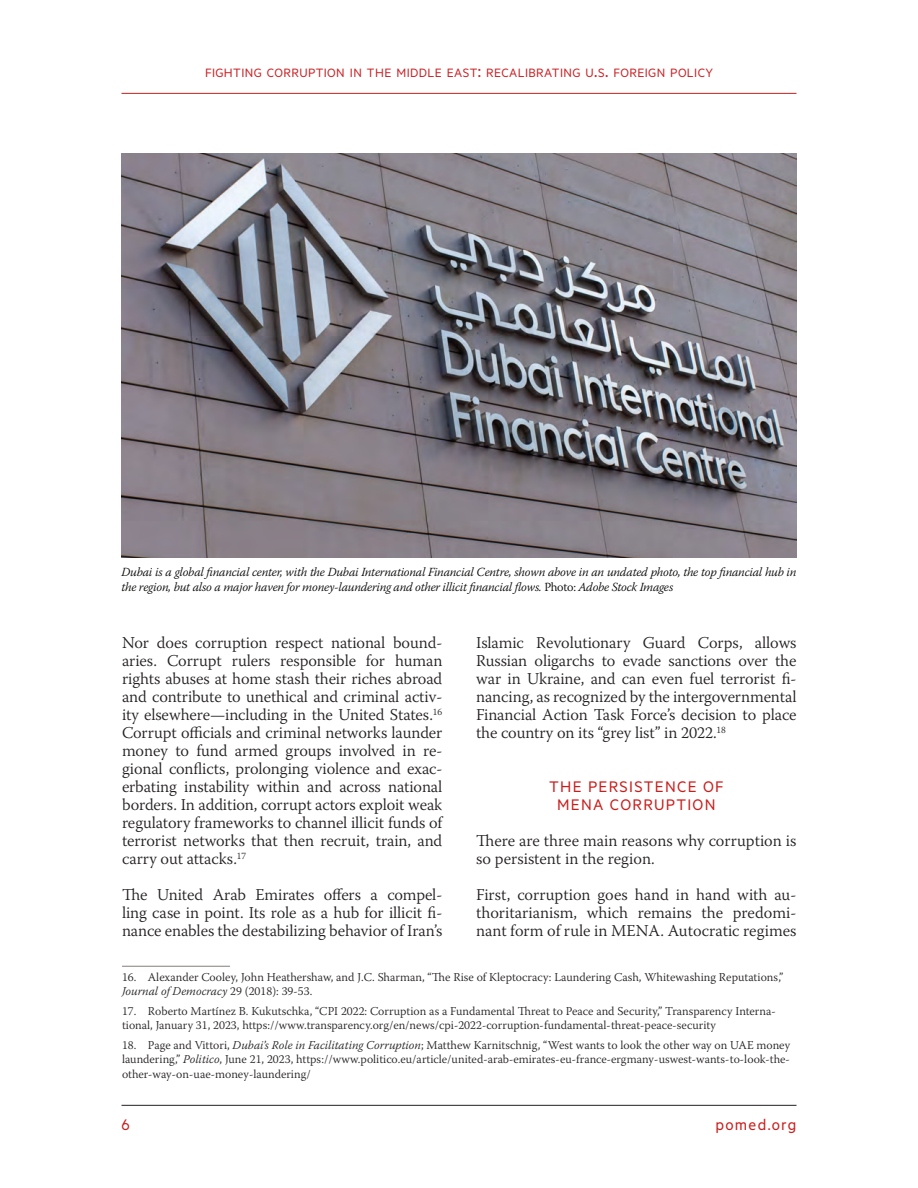
<style>
.page{position:relative;width:918px;height:1188px;background:#fff}
.page>*{position:absolute;margin:0;border:0;box-sizing:border-box;transform-origin:0 0}
.Subhead{font:17.25px/18px "Metric";letter-spacing:.075em;color:#ca1e1c;text-align:center}
.Body_Text{font:300 16.5px/18px "Warnock Pro";letter-spacing:-.005em;color:#231f20;text-align:justify}
.t1{font:13.65px "Metric";letter-spacing:.03em;color:#cb2427}
.Footnote{font:italic 300 12.3px/15px "Warnock Pro";letter-spacing:-.02em;color:#040503}
.Footnotes{font:300 12px/14.4px "Warnock Pro";color:#231f20}
.s1{font-size:19.5px}
.s2{font-style:normal}
.s3{font-style:italic}
</style>
<div class="page">
<hr style="left:122px;top:1105px;width:674px;height:1px;background:#231f20">
<hr style="left:122px;top:93px;width:674px;height:1px;background:#ca1e1c">
<hr style="left:122px;top:966px;width:108px;height:1px;background:#877d7c">
<img style="left:121px;top:153px;width:676px;height:404px">
<p class="t1" style="left:205px;top:65px;width:509px">FIGHTING CORRUPTION IN THE MIDDLE EAST<span class="s1">:</span> RECALIBRATING U<span class="s1">.</span>S<span class="s1">.</span> FOREIGN POLICY</p>
<p class="Footnote" style="left:122px;top:564px;width:676px">Dubai is a global financial center, with the Dubai International Financial Centre, shown above in an undated photo, the top financial hub in the region, but also a major haven for money-laundering and other illicit financial flows. <span class="s2">Photo:</span> Adobe Stock Images</p>
<p class="Body_Text" style="left:122px;top:633px;width:322px">Nor does corruption respect national bound&shy;aries. Corrupt rulers responsible for human rights abuses at home stash their riches abroad and contribute to unethical and criminal activ&shy;ity elsewhere—including in the United States.<sup>16<br></sup>Corrupt officials and criminal networks launder money to fund armed groups involved in re&shy;gional conflicts, prolonging violence and exac&shy;erbating instability within and across national borders. In addition, corrupt actors exploit weak regulatory frameworks to channel illicit funds of terrorist networks that then recruit, train, and carry out attacks.<sup>17</sup></p>
<p class="Body_Text" style="left:122px;top:885px;width:322px">The United Arab Emirates offers a compel&shy;ling case in point. Its role as a hub for illicit fi&shy;nance enables the destabilizing behavior of Iran’s</p>
<p class="Footnotes" style="left:122px;top:969px;width:663px">16. Alexander Cooley, John Heathershaw, and J.C. Sharman, “The Rise of Kleptocracy: Laundering Cash, Whitewashing Reputations,”<br><span class="s3">Journal of Democracy</span> 29 (2018): 39-53.</p>
<p class="Footnotes" style="left:122px;top:1003px;width:655px">17. Roberto Martínez B. Kukutschka, “CPI 2022: Corruption as a Fundamental Threat to Peace and Security,” Transparency Interna&shy;tional, January 31, 2023, https://www.transparency.org/en/news/cpi-2022-corruption-fundamental-threat-peace-security</p>
<p class="Footnotes" style="left:122px;top:1038px;width:670px;text-align:justify">18. Page and Vittori, <span class="s3">Dubai’s Role in Facilitating Corruption</span>; Matthew Karnitschnig, “West wants to look the other way on UAE money laundering,” <span class="s3">Politico</span>, June 21, 2023, https://www.politico.eu/article/united-arab-emirates-eu-france-ergmany-uswest-wants-to-look-the&shy;other-way-on-uae-money-laundering/</p>
<p class="Body_Text" style="left:476px;top:633px;width:322px">Islamic Revolutionary Guard Corps, allows Russian oligarchs to evade sanctions over the war in Ukraine, and can even fuel terrorist fi&shy;nancing, as recognized by the intergovernmental Financial Action Task Force’s decision to place the country on its “grey list” in 2022.<sup>18</sup></p>
<p class="Subhead" style="left:549px;top:777px;width:176px">THE PERSISTENCE OF<br>MENA CORRUPTION</p>
<p class="Body_Text" style="left:476px;top:831px;width:322px">There are three main reasons why corruption is so persistent in the region.</p>
<p class="Body_Text" style="left:476px;top:885px;width:322px">First, corruption goes hand in hand with au&shy;thoritarianism, which remains the predomi&shy;nant form of rule in MENA. Autocratic regimes</p>
<p class="Subhead" style="left:122px;top:1115px;width:10px">6</p>
<p class="Subhead" style="left:715px;top:1115px;width:83px">pomed.org</p>
</div>
